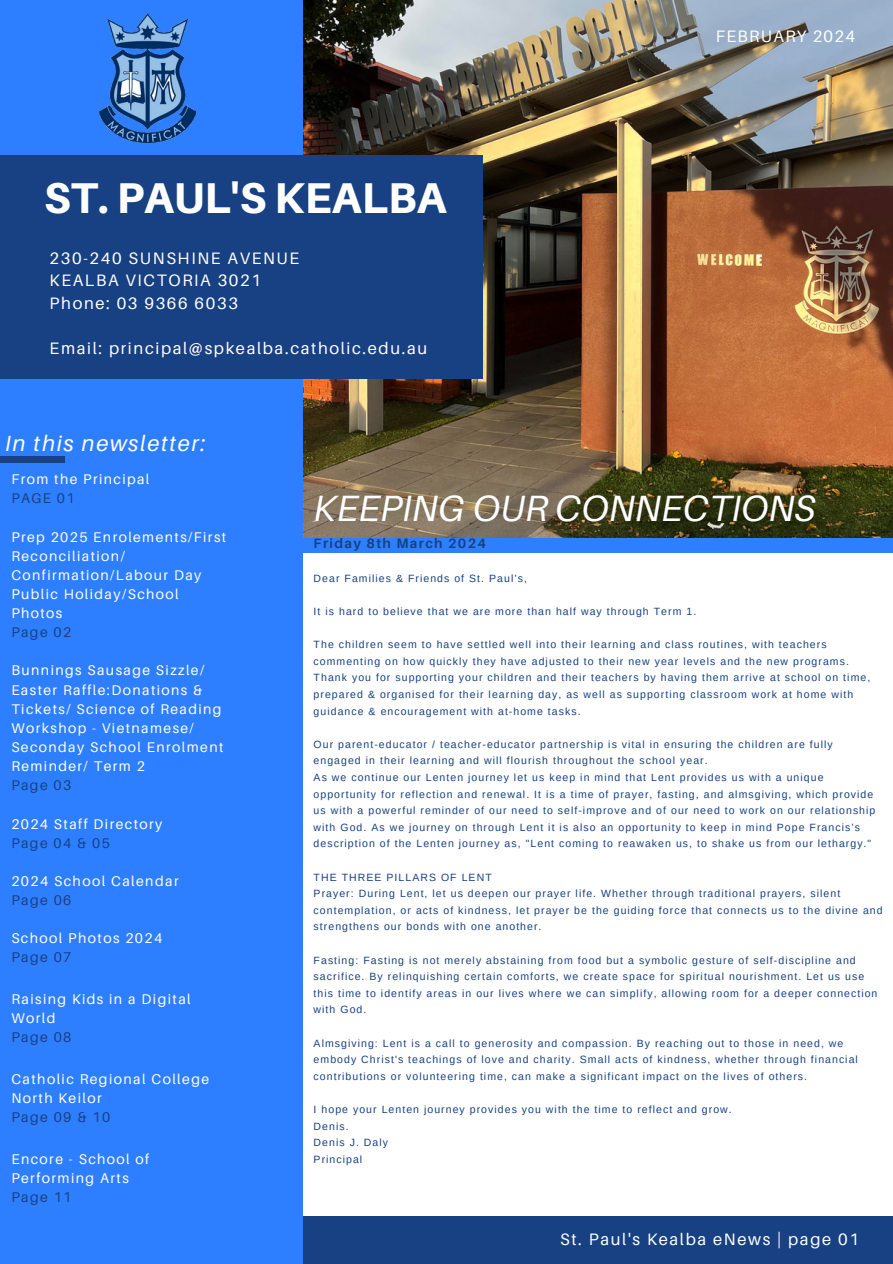
<style>
.page{position:relative;width:893px;height:1264px;background:#fff}
.page>*{position:absolute;margin:0;border:0;box-sizing:border-box;transform-origin:0 0}
.t1{font:800 43.05px "Aileron";color:#fff}
.t2{font:italic 36.6px "Aileron";color:#fff}
.t3{font:italic 22.05px "Aileron";letter-spacing:.08em;color:#fff}
.t4{font:16.5px/22.5px "Aileron";letter-spacing:.1em;color:#fff}
.t5{font:16.5px "Aileron";letter-spacing:.08em;color:#fff}
.t6{font:14.1px/19.2px "Aileron";letter-spacing:.1em;color:#fff}
.t7{font:14.1px "Aileron";letter-spacing:.1em;color:#184183}
.t8{font:700 13.5px "Aileron";letter-spacing:.1em;color:#184183}
.t9{font:10.5px/16.6px "Arimo";letter-spacing:.1em;color:#184183}
</style>
<div class="page">
<img style="left:302px;top:0;width:590px;height:540px">
<div style="left:303px;top:1216px;width:589px;height:47px;background:#184183"></div>
<div style="left:0;top:0;width:302px;height:1263px;background:#2e7fff"></div>
<div style="left:0;top:155px;width:483px;height:223px;background:#184183"></div>
<div style="left:303px;top:538px;width:589px;height:14px;background:#2e7fff"></div>
<div style="left:0;top:456px;width:64px;height:6px;background:#184183"></div>
<img style="left:99px;top:14px;width:96px;height:129px">
<p class="t1" style="left:44px;top:171px;width:404px">ST. PAUL'S KEALBA</p>
<h4 class="t4" style="left:50px;top:246px;width:251px">230-240 SUNSHINE AVENUE<br>KEALBA VICTORIA 3021<br>Phone: 03 9366 6033</h4>
<p class="t4" style="left:50px;top:336px;width:379px">Email: principal@spkealba.catholic.edu.au</p>
<h1 class="t5" style="left:715px;top:26px;width:141px">FEBRUARY 2024</h1>
<p class="t3" style="left:5px;top:430px;width:202px">In this newsletter:</p>
<p class="t6" style="left:11px;top:469px;width:140px">From the Principal</p>
<h3 class="t7" style="left:11px;top:489px;width:65px">PAGE 01</h3>
<p class="t6" style="left:11px;top:526px;width:216px">Prep 2025 Enrolements/First<br>Reconciliation/<br>Confirmation/Labour Day<br>Public Holiday/School<br>Photos</p>
<p class="t7" style="left:11px;top:623px;width:61px">Page 02</p>
<p class="t6" style="left:11px;top:660px;width:213px">Bunnings Sausage Sizzle/<br>Easter Raffle:Donations &amp;<br>Tickets/ Science of Reading<br>Workshop - Vietnamese/<br>Seconday School Enrolment<br>Reminder/ Term 2</p>
<p class="t7" style="left:11px;top:776px;width:61px">Page 03</p>
<p class="t6" style="left:11px;top:813px;width:152px">2024 Staff Directory</p>
<p class="t7" style="left:11px;top:834px;width:100px">Page 04 &amp; 05</p>
<p class="t6" style="left:11px;top:871px;width:169px">2024 School Calendar</p>
<p class="t7" style="left:11px;top:891px;width:62px">Page 06</p>
<p class="t6" style="left:11px;top:928px;width:152px">School Photos 2024</p>
<p class="t7" style="left:11px;top:948px;width:62px">Page 07</p>
<p class="t6" style="left:11px;top:989px;width:181px">Raising Kids in a Digital<br>World</p>
<p class="t7" style="left:11px;top:1028px;width:62px">Page 08</p>
<p class="t6" style="left:11px;top:1069px;width:199px">Catholic Regional College<br>North Keilor</p>
<p class="t7" style="left:11px;top:1108px;width:100px">Page 09 &amp; 10</p>
<p class="t6" style="left:11px;top:1149px;width:139px">Encore - School of<br>Performing Arts</p>
<p class="t7" style="left:11px;top:1188px;width:62px">Page 11</p>
<h5 class="t2" style="left:313px;top:485px;width:503px">KEEPING OUR CONNECTIONS</h5>
<h5 class="t8" style="left:313px;top:534px;width:174px">Friday 8th March 2024</h5>
<h2 class="t9" style="left:313px;top:569px;width:215px">Dear Families &amp; Friends of St. Paul’s,</h2>
<h6 class="t9" style="left:313px;top:603px;width:384px">It is hard to believe that we are more than half way through Term 1.</h6>
<p class="t9" style="left:313px;top:636px;width:536px">The children seem to have settled well into their learning and class routines, with teachers commenting on how quickly they have adjusted to their new year levels and the new programs.</p>
<p class="t9" style="left:313px;top:669px;width:558px">Thank you for supporting your children and their teachers by having them arrive at school on time, prepared &amp; organised for their learning day, as well as supporting classroom work at home with guidance &amp; encouragement with at-home tasks.</p>
<p class="t9" style="left:313px;top:735px;width:520px">Our parent-educator / teacher-educator partnership is vital in ensuring the children are fully engaged in their learning and will flourish throughout the school year.</p>
<p class="t9" style="left:313px;top:769px;width:563px">As we continue our Lenten journey let us keep in mind that Lent provides us with a unique opportunity for reflection and renewal. It is a time of prayer, fasting, and almsgiving, which provide us with a powerful reminder of our need to self-improve and of our need to work on our relationship with God. As we journey on through Lent it is also an opportunity to keep in mind Pope Francis’s description of the Lenten journey as, "Lent coming to reawaken us, to shake us from our lethargy."</p>
<p class="t9" style="left:313px;top:868px;width:179px">THE THREE PILLARS OF LENT</p>
<p class="t9" style="left:313px;top:885px;width:570px">Prayer: During Lent, let us deepen our prayer life. Whether through traditional prayers, silent contemplation, or acts of kindness, let prayer be the guiding force that connects us to the divine and strengthens our bonds with one another.</p>
<p class="t9" style="left:313px;top:951px;width:565px">Fasting: Fasting is not merely abstaining from food but a symbolic gesture of self-discipline and sacrifice. By relinquishing certain comforts, we create space for spiritual nourishment. Let us use this time to identify areas in our lives where we can simplify, allowing room for a deeper connection with God.</p>
<p class="t9" style="left:313px;top:1034px;width:545px">Almsgiving: Lent is a call to generosity and compassion. By reaching out to those in need, we embody Christ's teachings of love and charity. Small acts of kindness, whether through financial contributions or volunteering time, can make a significant impact on the lives of others.</p>
<p class="t9" style="left:313px;top:1100px;width:419px">I hope your Lenten journey provides you with the time to reflect and grow.</p>
<p class="t9" style="left:313px;top:1117px;width:36px">Denis.</p>
<p class="t9" style="left:313px;top:1134px;width:76px">Denis J. Daly</p>
<p class="t9" style="left:313px;top:1150px;width:50px">Principal</p>
<p class="t4" style="left:560px;top:1227px;width:300px">St. Paul's Kealba eNews | page 01</p>
</div>
